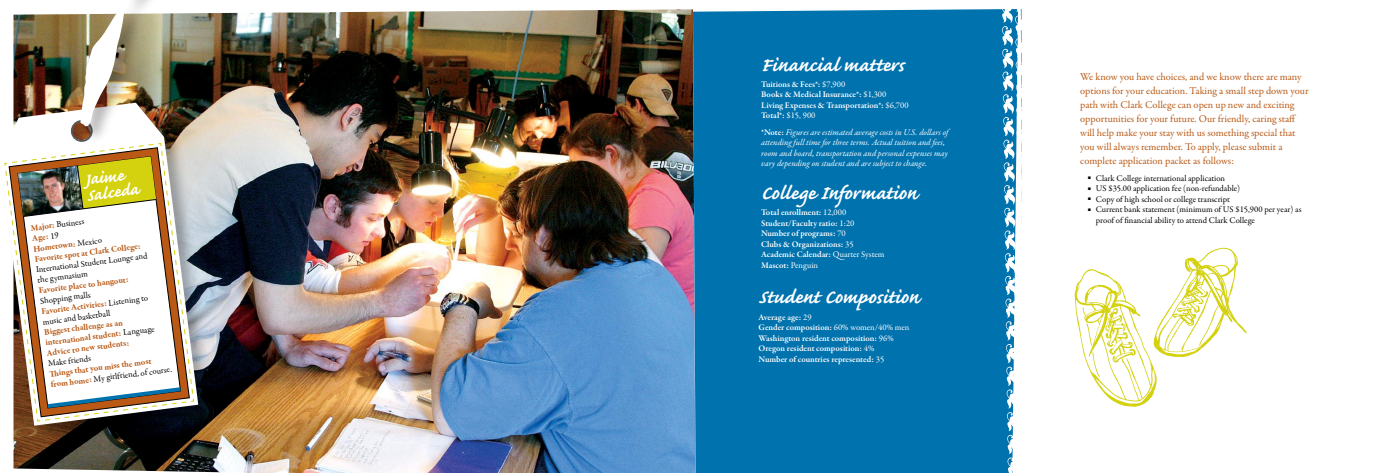
<style>
.page{position:relative;width:1386px;height:473px;background:#fff}
.page>*{position:absolute;margin:0;border:0;box-sizing:border-box;transform-origin:0 0}
.t1{font:700 24.5px "Caflisch Script";letter-spacing:-.005em;color:#fff}
.t2{font:700 21px/15.8px "Caflisch Script";color:#fff}
.t3{font:10.5px/14px "Garamond Premr Pro";letter-spacing:.025em;color:#b95915}
.t4{font:600 8.75px/10.5px "Garamond Premr Pro";letter-spacing:-.005em;color:#fff}
.t5{font:8.75px/10.5px "Garamond Premr Pro";color:#000}
.t6{font:700 8.75px/10.5px "Garamond Premr Pro";color:#b95915}
.t7{font:italic 8.75px/10.5px "Garamond Premr Pro";color:#fff}
.t8{font:3.5px "Monotype Sorts";color:#000}
.s1{font-weight:400;color:#000}
.s2{font-weight:700;color:#b95915}
.s3{font-weight:400}
.s4{font-weight:600;font-style:normal}
</style>
<div class="page">
<img style="left:1074px;top:247px;width:173px;height:160px">
<img style="left:14px;top:9px;width:679px;height:463px">
<div style="left:0;top:100px;width:218px;height:345px;background:#000;opacity:.3"></div>
<svg style="left:0;top:103px;width:198px;height:322px"></svg>
<div style="left:693px;top:9px;width:308px;height:463px;background:#0072ae"></div>
<svg style="left:1001px;top:9px;width:21px;height:463px"></svg>
<img style="left:5px;top:0;width:188px;height:420px">
<h2 class="t2" style="left:84px;top:173px;width:54px;rotate:-7deg">Jaime<br>Salceda</h2>
<p class="t6" style="left:30px;top:222px;width:108px;rotate:-7deg">Major: <span class="s1">Business<br></span>Age: <span class="s1">19<br></span>Hometown: <span class="s1">Mexico<br></span>Favorite spot at Clark College:</p>
<p class="t5" style="left:36px;top:264px;width:115px;rotate:-7deg">InternationalStudentLounge and the gymnasium</p>
<p class="t6" style="left:38px;top:285px;width:92px;rotate:-7deg">Favorite place to hangout:</p>
<p class="t5" style="left:40px;top:296px;width:110px;rotate:-7deg">Shopping malls<br><span class="s2">Favorite Activities:</span> Listening to music and basketball</p>
<p class="t6" style="left:44px;top:327px;width:112px;rotate:-7deg">Biggest challenge as an international student: <span class="s1">Language<br></span>Advice to new students:</p>
<p class="t5" style="left:48px;top:358px;width:46px;rotate:-7deg">Make friends</p>
<p class="t6" style="left:49px;top:368px;width:123px;rotate:-7deg">Th ings that you miss the most from home: <span class="s1">My girlfriend, of course.</span></p>
<h1 class="t1" style="left:761px;top:52px;width:145px">Financial matters</h1>
<p class="t4" style="left:761px;top:79px;width:149px">Tuitions &amp; Fees*: <span class="s3">$7,900<br></span>Books &amp; Medical Insurance*: <span class="s3">$1,300<br></span>Living Expenses &amp; Transportation*: <span class="s3">$6,700<br></span>Total*: <span class="s3">$15, 900</span></p>
<p class="t7" style="left:761px;top:127px;width:189px"><span class="s4">*Note:</span> Figures are estimated average costs in U.S. dollars of attending full time for three terms. Actual tuition and fees, room and board, transportation and personal expenses may vary depending on student and are subject to change.</p>
<h1 class="t1" style="left:761px;top:180px;width:158px">College Information</h1>
<p class="t4" style="left:761px;top:207px;width:125px">Total enrollment: <span class="s3">12,000<br></span>Student/Faculty ratio: <span class="s3">1:20<br></span>Number of programs: <span class="s3">70<br></span>Clubs &amp; Organizations: <span class="s3">35<br></span>Academic Calendar: <span class="s3">Quarter System<br></span>Mascot: <span class="s3">Penguin</span></p>
<h1 class="t1" style="left:759px;top:285px;width:162px">Student Composition</h1>
<p class="t4" style="left:759px;top:311px;width:152px">Average age: <span class="s3">29<br></span>Gender composition: <span class="s3">60% women/40% men<br></span>Washington resident composition: <span class="s3">96%<br></span>Oregon resident composition: <span class="s3">4%<br></span>Number of countries represented: <span class="s3">35</span></p>
<p class="t3" style="left:1080px;top:70px;width:230px">We know you have choices, and we know there are many options for your education. Taking a small step down your path with Clark College can open up new and exciting opportunities for your future. Our friendly, caring staff will help make your stay with us something special that you will always remember. To apply, please submit a complete application packet as follows:</p>
<p class="t8" style="left:1088px;top:176px;width:4px">N</p>
<p class="t5" style="left:1096px;top:173px;width:131px">Clark College international application</p>
<p class="t8" style="left:1088px;top:187px;width:4px">N</p>
<p class="t5" style="left:1096px;top:183px;width:146px">US $35.00 application fee (non-refundable)</p>
<p class="t8" style="left:1088px;top:197px;width:4px">N</p>
<p class="t5" style="left:1096px;top:194px;width:135px">Copy of high school or college transcript</p>
<p class="t8" style="left:1088px;top:208px;width:4px">N</p>
<p class="t5" style="left:1096px;top:204px;width:207px">Current bank statement (minimum of US $15,900 per year) as proof of financial ability to attend Clark College</p>
</div>
